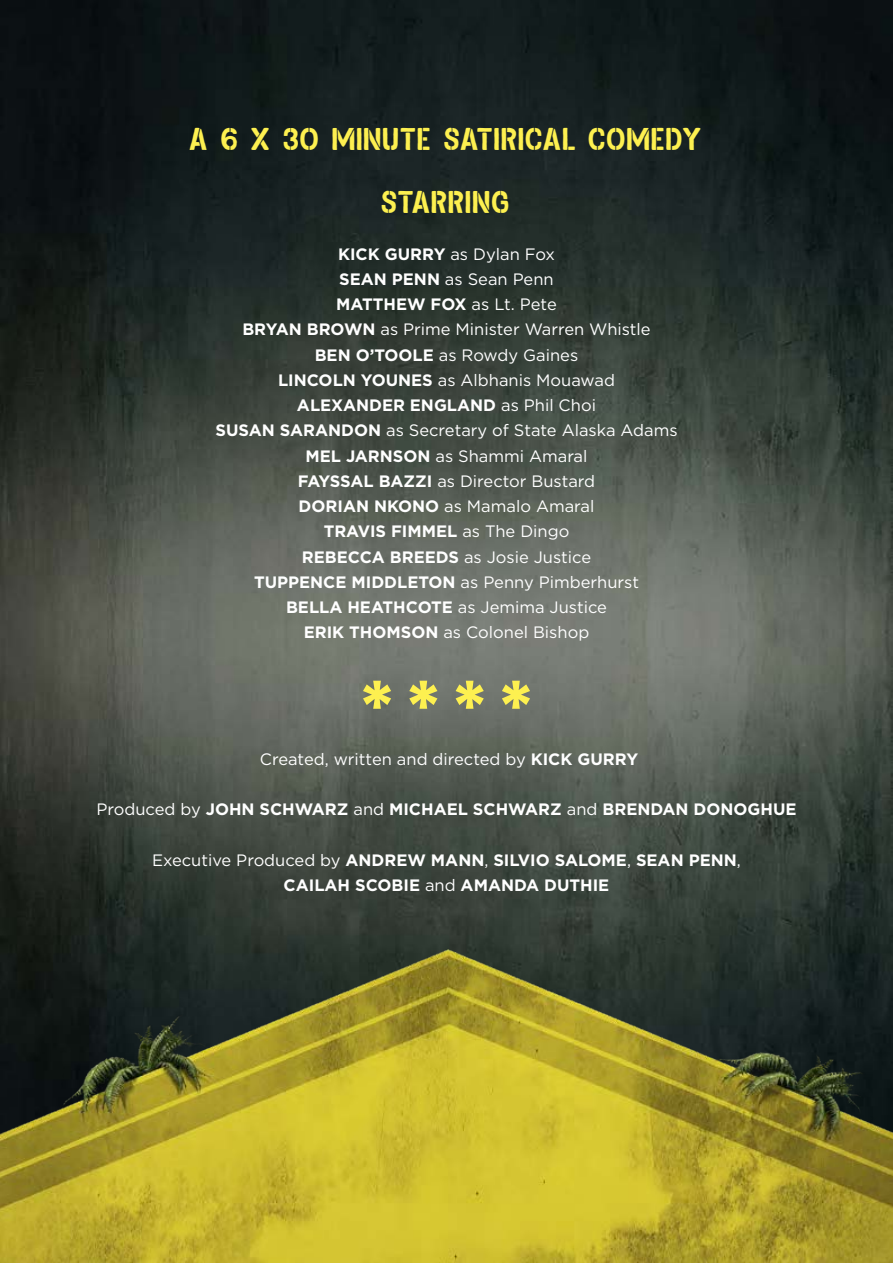
<style>
.page{position:relative;width:893px;height:1263px;background:#fff}
.page>*{position:absolute;margin:0;border:0;box-sizing:border-box;transform-origin:0 0}
.t1{font:67.5px "Anton";color:#fdf050}
.t2{font:30px/63px "Gasline";color:#fdf050;text-align:center}
.t3{font:16.5px/25.2px "Gotham";color:#fff;text-align:center}
.t4{font:700 16.5px/25.2px "Gotham";color:#fff;text-align:center}
.s1{font-weight:700}
.s2{font-weight:400}
</style>
<div class="page">
<img style="left:0;top:0;width:893px;height:915px">
<img style="left:0;top:915px;width:893px;height:348px">
<h2 class="t2" style="left:190px;top:107px;width:515px">A 6 X 30 MINUTE SATIRICAL COMEDY<br>STARRING</h2>
<p class="t3" style="left:215px;top:241px;width:464px"><span class="s1">KICK GURRY</span> as Dylan Fox<br><span class="s1">SEAN PENN</span> as Sean Penn<br><span class="s1">MATTHEW FOX</span> as Lt. Pete<br><span class="s1">BRYAN BROWN</span> as Prime Minister Warren Whistle<br><span class="s1">BEN O’TOOLE</span> as Rowdy Gaines<br><span class="s1">LINCOLN YOUNES</span> as Albhanis Mouawad<br><span class="s1">ALEXANDER ENGLAND</span> as Phil Choi<br><span class="s1">SUSAN SARANDON</span> as Secretary of State Alaska Adams<br><span class="s1">MEL JARNSON</span> as Shammi Amaral<br><span class="s1">FAYSSAL BAZZI</span> as Director Bustard<br><span class="s1">DORIAN NKONO</span> as Mamalo Amaral<br><span class="s1">TRAVIS FIMMEL</span> as The Dingo<br><span class="s1">REBECCA BREEDS</span> as Josie Justice<br><span class="s1">TUPPENCE MIDDLETON</span> as Penny Pimberhurst<br><span class="s1">BELLA HEATHCOTE</span> as Jemima Justice<br><span class="s1">ERIK THOMSON</span> as Colonel Bishop</p>
<h1 class="t1" style="left:362px;top:670px;width:171px">* * * *</h1>
<p class="t3" style="left:260px;top:746px;width:380px">Created, written and directed by <span class="s1">KICK GURRY</span></p>
<p class="t4" style="left:96px;top:796px;width:701px"><span class="s2">Produced by</span> JOHN SCHWARZ <span class="s2">and</span> MICHAEL SCHWARZ <span class="s2">and</span> BRENDAN DONOGHUE</p>
<p class="t4" style="left:152px;top:847px;width:590px"><span class="s2">Executive Produced by</span> ANDREW MANN<span class="s2">,</span> SILVIO SALOME<span class="s2">,</span> SEAN PENN<span class="s2">,<br></span>CAILAH SCOBIE <span class="s2">and</span> AMANDA DUTHIE</p>
</div>
